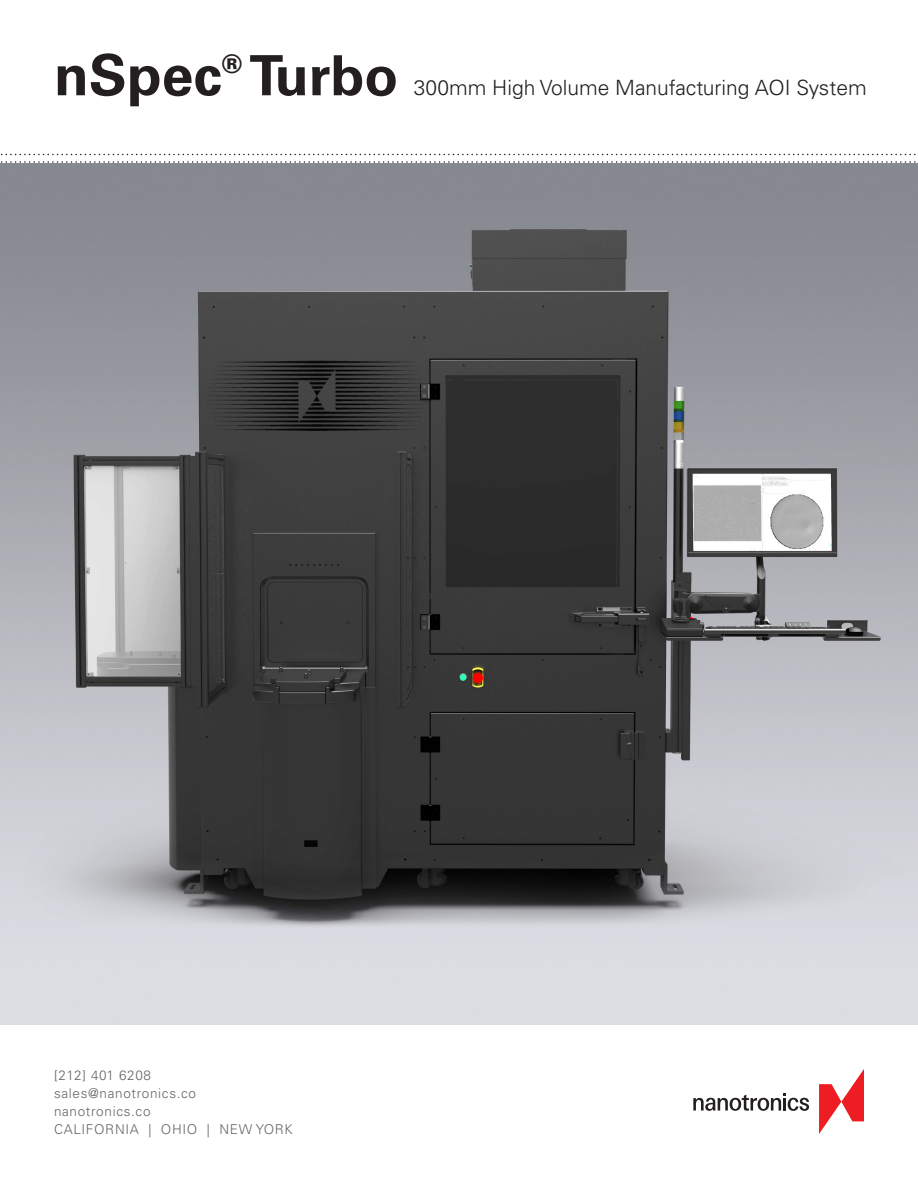
<style>
.page{position:relative;width:918px;height:1188px;background:#fff}
.page>*{position:absolute;margin:0;border:0;box-sizing:border-box;transform-origin:0 0}
.t1{font:700 57px "Univers LT Std";color:#231f20}
.t2{font:300 21px "Univers LT Std";color:#231f20}
.t3{font:300 13.5px "Univers LT Std";letter-spacing:.05em;color:#636669}
.s1{font-size:55.5px}
</style>
<div class="page">
<svg style="left:1px;top:161px;width:915px;height:2px"></svg>
<svg style="left:0;top:154px;width:916px;height:1px"></svg>
<svg style="left:819px;top:1069px;width:45px;height:65px"></svg>
<svg style="left:693px;top:1093px;width:116px;height:18px"></svg>
<img style="left:0;top:163px;width:918px;height:862px">
<p class="t1" style="left:54px;top:42px;width:346px">nSpec<sup>®</sup> <span class="s1">Turbo</span></p>
<p class="t2" style="left:414px;top:75px;width:455px">300mm High Volume Manufacturing AOI System</p>
<p class="t3" style="left:54px;top:1067px;width:99px">[212] 401 6208</p>
<p class="t3" style="left:54px;top:1085px;width:144px">sales@nanotronics.co</p>
<p class="t3" style="left:54px;top:1103px;width:98px">nanotronics.co</p>
<p class="t3" style="left:54px;top:1121px;width:240px">CALIFORNIA | OHIO | NEW YORK</p>
</div>
